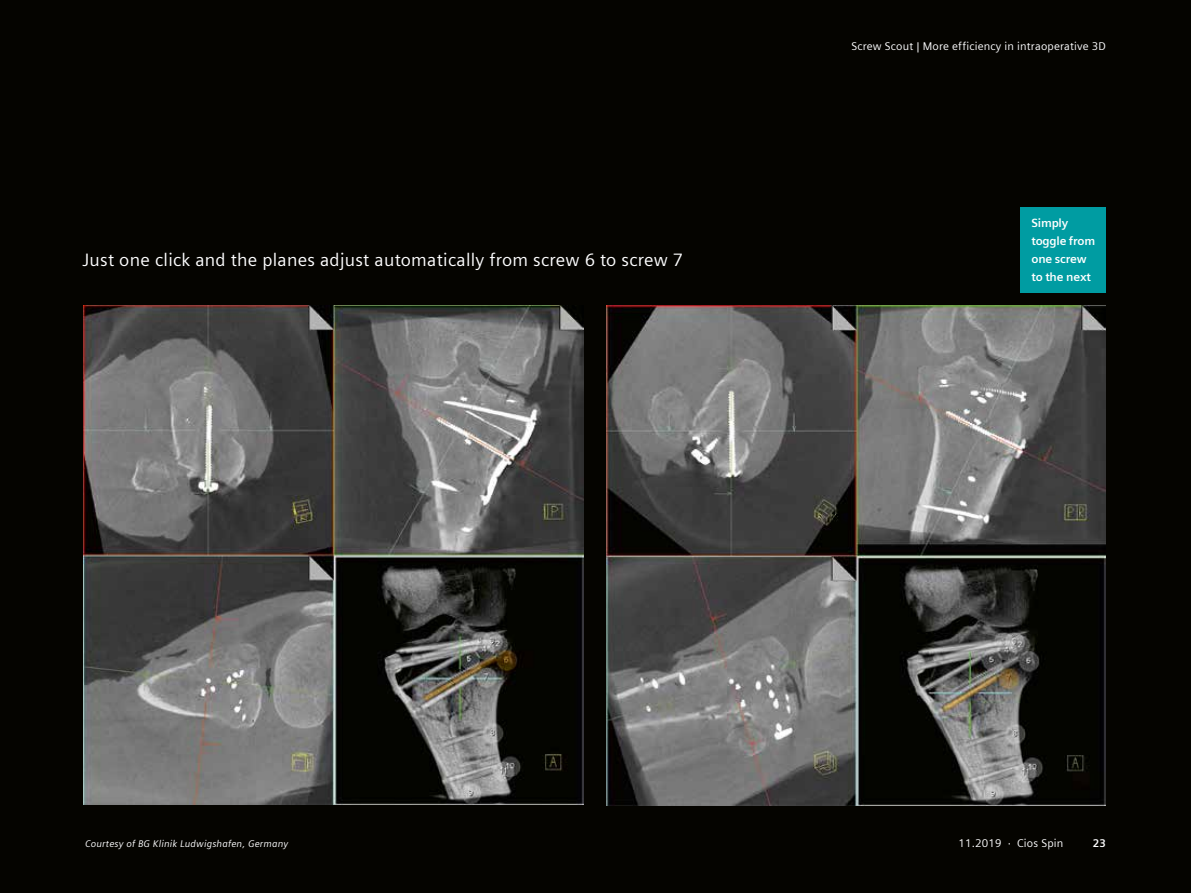
<style>
.page{position:relative;width:1191px;height:893px;background:#050400}
.page>*{position:absolute;margin:0;border:0;box-sizing:border-box;transform-origin:0 0}
.t1{font:18px "Siemens Sans";letter-spacing:.015em;color:#fff}
.t2{font:700 12px/18px "Siemens Sans";letter-spacing:-.015em;color:#fff}
.t3{font:11.25px "Siemens Sans";letter-spacing:.015em;color:#fff}
.t4{font:700 11.25px "Siemens Sans";color:#fff}
.t5{font:italic 9.75px "Siemens Sans";letter-spacing:.015em;color:#fff}
</style>
<div class="page">
<img style="left:84px;top:306px;width:500px;height:499px">
<img style="left:606px;top:306px;width:500px;height:499px">
<div style="left:1020px;top:207px;width:86px;height:85px;background:#009ca2"></div>
<p class="t1" style="left:83px;top:246px;width:602px">Just one click and the planes adjust automatically from screw 6 to screw 7</p>
<p class="t3" style="left:851px;top:38px;width:256px">Screw Scout | More efficiency in intraoperative 3D</p>
<p class="t2" style="left:1031px;top:213px;width:65px">Simply toggle from one screw to the next</p>
<p class="t5" style="left:85px;top:836px;width:205px">Courtesy of BG Klinik Ludwigshafen, Germany</p>
<p class="t3" style="left:958px;top:835px;width:106px">11.2019 · Cios Spin</p>
<p class="t4" style="left:1092px;top:835px;width:15px">23</p>
</div>
